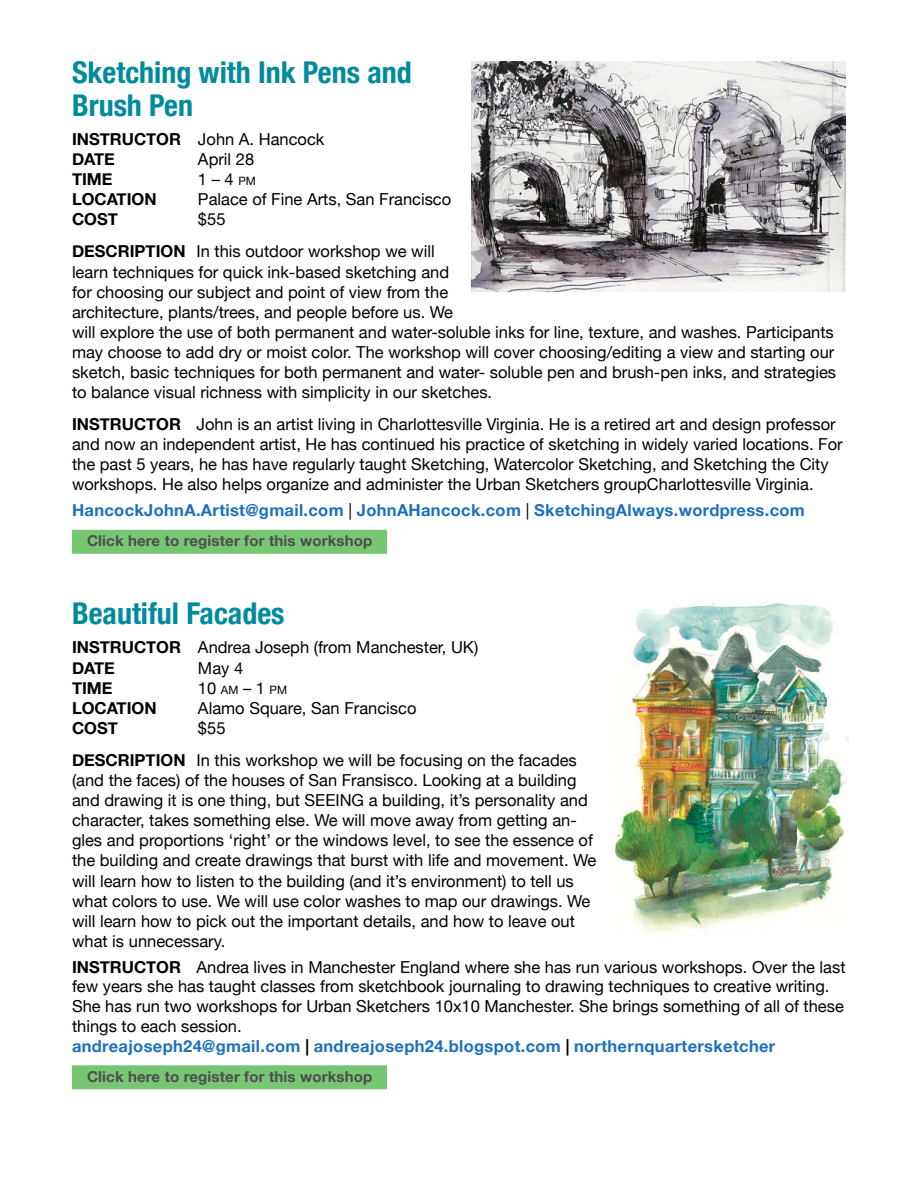
<style>
.page{position:relative;width:918px;height:1188px;background:#fff}
.page>*{position:absolute;margin:0;border:0;box-sizing:border-box;transform-origin:0 0}
.t1{font:700 condensed 30px/33px "Helvetica Neue";color:#008b9c}
.t2{font:16.5px/20.1px "Helvetica Neue";color:#000}
.t3{font:700 16.5px "Helvetica Neue";letter-spacing:.02em;color:#1d70bc}
.t4{font:700 16.5px/20.1px "Helvetica Neue";color:#000}
.t5{font:700 15px "Helvetica Neue";letter-spacing:.01em;color:#4d4d4f}
.t6{font:11.55px "Helvetica Neue";color:#000}
.s1{font-weight:400}
.s2{font-style:inherit}
.s3{font-size:11.55px}
.s4{font-weight:700}
.s5{font-weight:400;color:#000}
.s6{font-size:16.5px}
.s7{font-weight:700;color:#1d70bc}
</style>
<div class="page">
<div style="left:72px;top:530px;width:315px;height:24px;background:#77c772"></div>
<div style="left:72px;top:1065px;width:315px;height:24px;background:#77c772"></div>
<img style="left:612px;top:603px;width:237px;height:332px">
<img style="left:472px;top:61px;width:374px;height:231px">
<h1 class="t1" style="left:72px;top:55px;width:341px">Sketching with Ink Pens and<br>Brush Pen</h1>
<p class="t4" style="left:72px;top:129px;width:254px">INSTRUCTOR <span class="s1">John A. Hancock<br></span>DATE</p>
<p class="t2" style="left:198px;top:149px;width:58px">April 28</p>
<p class="t4" style="left:72px;top:169px;width:42px">TIME</p>
<p class="t2" style="left:198px;top:169px;width:59px">1 <span class="s2">–</span> 4 <span class="s3">PM</span></p>
<p class="t4" style="left:72px;top:189px;width:86px">LOCATION</p>
<p class="t2" style="left:198px;top:189px;width:255px">Palace of Fine Arts, San Francisco</p>
<p class="t4" style="left:72px;top:209px;width:47px">COST</p>
<p class="t2" style="left:72px;top:203px;width:364px;line-height:32.1px;text-indent:126px">$55<br><span class="s4">DESCRIPTION</span> In this outdoor workshop we will</p>
<p class="t2" style="left:72px;top:261px;width:766px">learn techniques for quick ink-based sketching and<br>for choosing our subject and point of view from the<br>architecture, plants/trees, and people before us. We<br>will explore the use of both permanent and water-soluble inks for line, texture, and washes. Participants may choose to add dry or moist color. The workshop will cover choosing/editing a view and starting our sketch, basic techniques for both permanent and water- soluble pen and brush-pen inks, and strategies to balance visual richness with simplicity in our sketches.</p>
<p class="t2" style="left:72px;top:414px;width:772px"><span class="s4">INSTRUCTOR</span> John is an artist living in Charlottesville Virginia. He is a retired art and design professor and now an independent artist, He has continued his practice of sketching in widely varied locations. For the past 5 years, he has have regularly taught Sketching, Watercolor Sketching, and Sketching the City workshops. He also helps organize and administer the Urban Sketchers groupCharlottesville Virginia.</p>
<p class="t3" style="left:72px;top:500px;width:734px">HancockJohnA.Artist@gmail.com <span class="s5">|</span> JohnAHancock.com <span class="s5">|</span> SketchingAlways.wordpress.com</p>
<p class="t5" style="left:87px;top:532px;width:287px">Click here to register for this workshop</p>
<h1 class="t1" style="left:72px;top:597px;width:214px">Beautiful Facades</h1>
<p class="t2" style="left:72px;top:637px;width:408px"><span class="s4">INSTRUCTOR</span> Andrea Joseph (from Manchester, UK)<br><span class="s4">DATE</span></p>
<p class="t2" style="left:198px;top:657px;width:47px">May 4</p>
<p class="t4" style="left:72px;top:677px;width:42px">TIME</p>
<p class="t6" style="left:198px;top:683px;width:91px"><span class="s6">10</span> AM <span class="s6">–</span> <span class="s6">1</span> PM</p>
<p class="t4" style="left:72px;top:697px;width:86px">LOCATION</p>
<p class="t2" style="left:198px;top:698px;width:220px">Alamo Square, San Francisco</p>
<p class="t4" style="left:72px;top:718px;width:47px">COST</p>
<p class="t2" style="left:72px;top:712px;width:506px;line-height:32.1px;text-indent:126px">$55<br><span class="s4">DESCRIPTION</span> In this workshop we will be focusing on the facades</p>
<p class="t2" style="left:72px;top:770px;width:526px">(and the faces) of the houses of San Fransisco. Looking at a building and drawing it is one thing, but SEEING a building, it’s personality and character, takes something else. We will move away from getting an&shy;gles and proportions ‘right’ or the windows level, to see the essence of the building and create drawings that burst with life and movement. We will learn how to listen to the building (and it’s environment) to tell us what colors to use. We will use color washes to map our drawings. We will learn how to pick out the important details, and how to leave out what is unnecessary.</p>
<p class="t2" style="left:72px;top:957px;width:775px"><span class="s4">INSTRUCTOR</span> Andrea lives in Manchester England where she has run various workshops. Over the last few years she has taught classes from sketchbook journaling to drawing techniques to creative writing.<br>She has run two workshops for Urban Sketchers 10x10 Manchester. She brings something of all of these things to each session.<br><span class="s7">andreajoseph24@gmail.com</span> <span class="s4">|</span> <span class="s7">andreajoseph24.blogspot.com</span> <span class="s4">|</span> <span class="s7">northernquartersketcher</span></p>
<p class="t5" style="left:87px;top:1067px;width:287px">Click here to register for this workshop</p>
</div>
